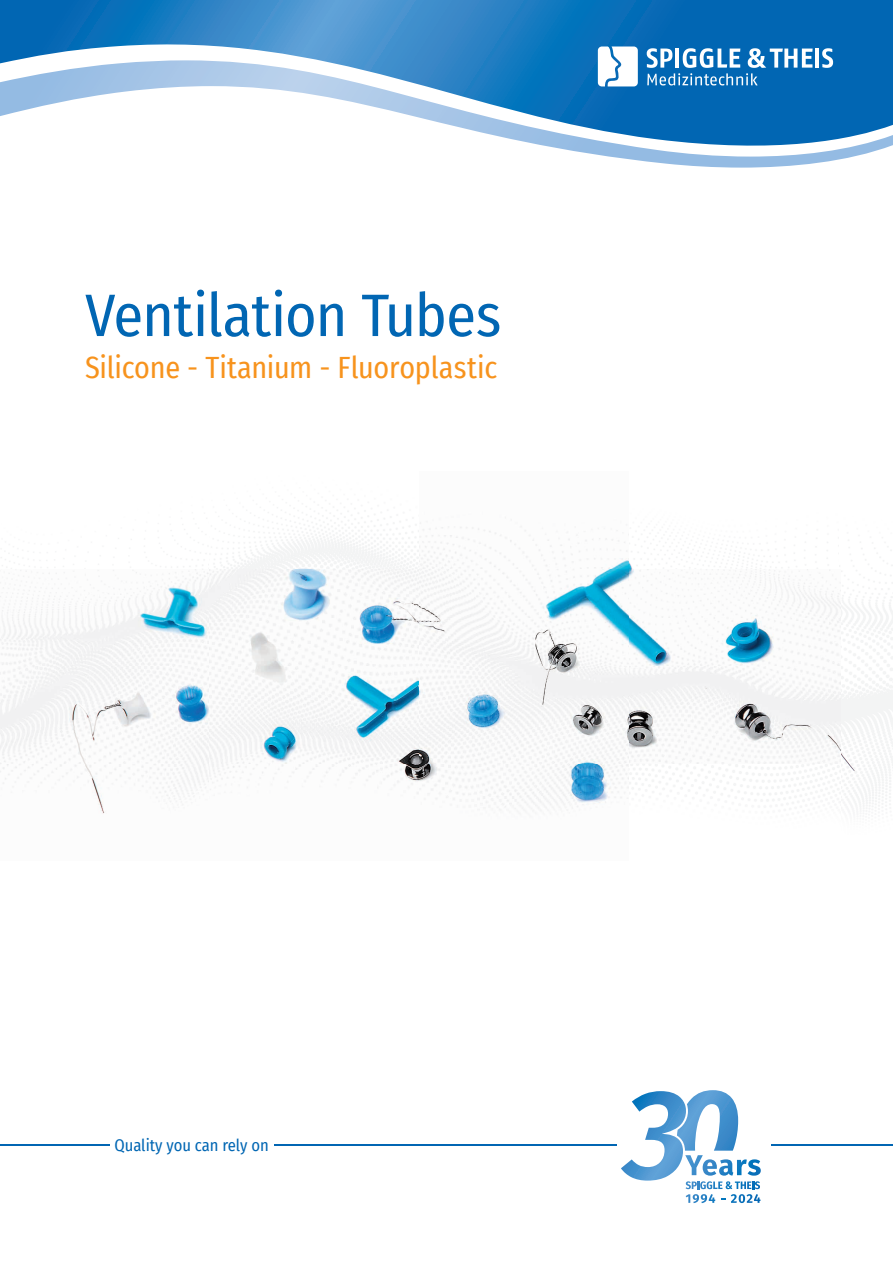
<style>
.page{position:relative;width:893px;height:1263px;background:#fff}
.page>*{position:absolute;margin:0;border:0;box-sizing:border-box;transform-origin:0 0}
.t1{font:60px "Fira Sans Condensed";letter-spacing:-.015em;color:#0166b3}
.t2{font:30px "Fira Sans Condensed";letter-spacing:-.01em;color:#f7931d}
.t3{font:16.5px "Fira Sans Condensed";color:#0166b3}
</style>
<div class="page">
<img style="left:892px;top:565px;width:1px;height:203px">
<svg style="left:0;top:0;width:893px;height:60px;background:#2a81c3"></svg>
<svg style="left:0;top:60px;width:893px;height:108px"></svg>
<svg style="left:647px;top:48px;width:166px;height:37px"></svg>
<hr style="left:815px;top:49px;width:4px;height:19px;background:#fff">
<svg style="left:822px;top:48px;width:11px;height:20px"></svg>
<svg style="left:598px;top:47px;width:40px;height:39px"></svg>
<hr style="left:771px;top:1144px;width:122px;height:2px;background:#0166b3">
<hr style="left:0;top:1144px;width:109px;height:2px;background:#0166b3">
<hr style="left:274px;top:1144px;width:343px;height:2px;background:#0166b3">
<svg style="left:621px;top:1090px;width:140px;height:113px"></svg>
<img style="left:0;top:503px;width:892px;height:311px">
<h1 class="t1" style="left:85px;top:270px;width:418px">Ventilation Tubes</h1>
<p class="t2" style="left:85px;top:345px;width:414px">Silicone - Titanium - Fluoroplastic</p>
<p class="t3" style="left:114px;top:1133px;width:156px">Quality you can rely on</p>
</div>
